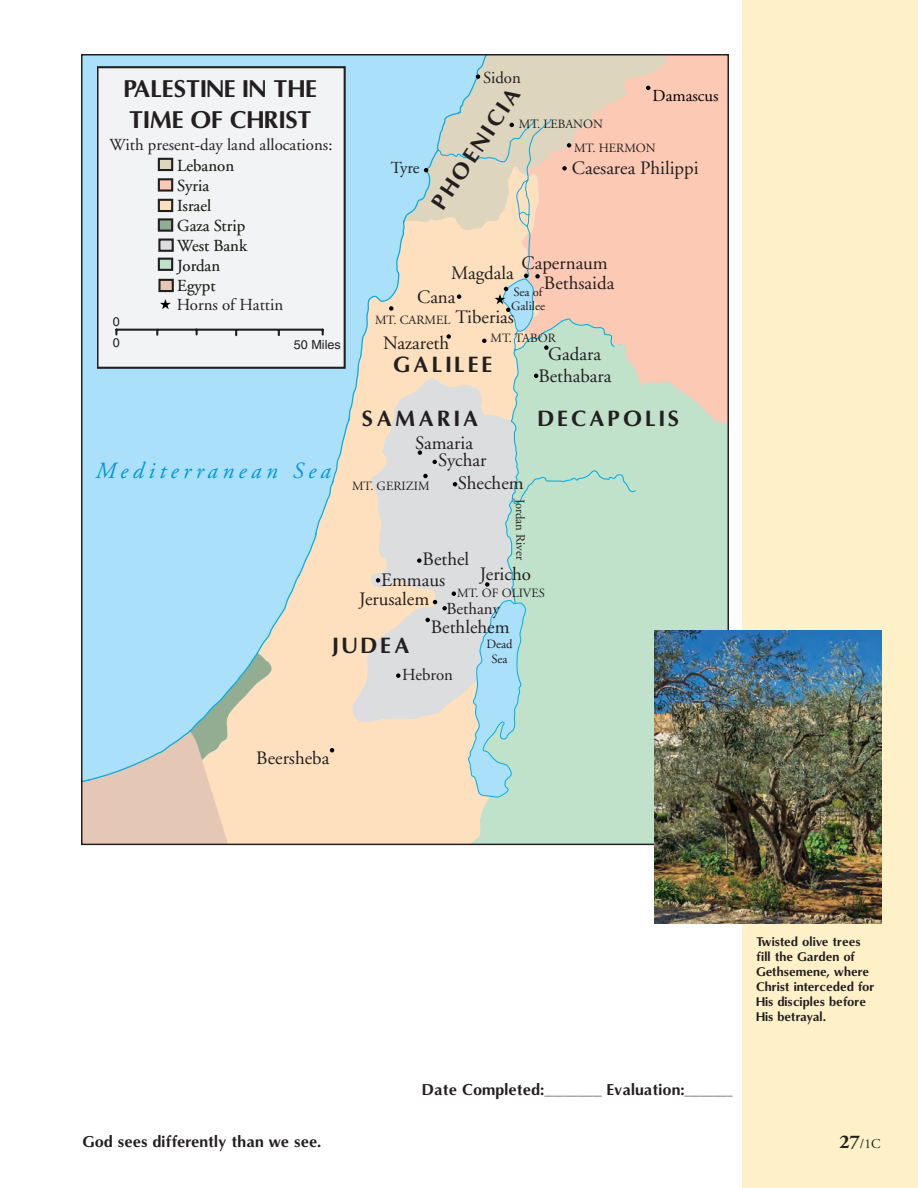
<style>
.page{position:relative;width:918px;height:1188px;background:#fff}
.page>*{position:absolute;margin:0;border:0;box-sizing:border-box;transform-origin:0 0}
.t1{font:700 23.1px/30.5px "Omni";color:#231f20}
.t2{font:italic 23.1px "Adobe Garamond";letter-spacing:.2em;color:#0095d9}
.t3{font:700 21px "Omni";letter-spacing:.15em;color:#231f20}
.t4{font:18.9px/21.8px "Adobe Garamond";color:#231f20;text-align:center}
.t5{font:16.8px/20.1px "Adobe Garamond";color:#231f20}
.t6{font:16.8px "Adobe Garamond";color:#000}
.Body_Text{font:700 15px "Omni";color:#231f20}
.t7{font:13.5px "Adobe Garamond";color:#231f20}
.t8{font:12.6px/14.7px "Adobe Garamond";color:#231f20;text-align:center}
.t9{font:12.6px/20.2px "Helvetica";color:#231f20}
.Captions{font:700 12px/15px "Omni";color:#231f20}
.s1{font-family:"Adobe Garamond Pro";font-weight:700;font-size:19.5px}
</style>
<div class="page">
<div style="left:742px;top:0;width:176px;height:1188px;background:#fef1c8"></div>
<div style="left:539px;top:440px;width:187px;height:402px;background:#c0e2ca"></div>
<svg style="left:636px;top:231px;width:90px;height:209px;fill:#fcc9b4"></svg>
<svg style="left:492px;top:231px;width:144px;height:374px"></svg>
<svg style="left:492px;top:600px;width:35px;height:198px"></svg>
<svg style="left:84px;top:57px;width:408px;height:785px"></svg>
<svg style="left:457px;top:294px;width:4px;height:5px"></svg>
<svg style="left:544px;top:345px;width:5px;height:5px"></svg>
<svg style="left:482px;top:339px;width:5px;height:4px"></svg>
<svg style="left:432px;top:460px;width:5px;height:4px"></svg>
<svg style="left:417px;top:558px;width:5px;height:5px"></svg>
<svg style="left:534px;top:374px;width:4px;height:4px"></svg>
<svg style="left:453px;top:482px;width:4px;height:5px"></svg>
<svg style="left:418px;top:450px;width:4px;height:5px"></svg>
<svg style="left:389px;top:306px;width:5px;height:5px"></svg>
<svg style="left:423px;top:470px;width:8px;height:10px"></svg>
<svg style="left:425px;top:618px;width:5px;height:4px"></svg>
<svg style="left:376px;top:578px;width:4px;height:5px"></svg>
<svg style="left:396px;top:673px;width:5px;height:5px"></svg>
<svg style="left:485px;top:582px;width:4px;height:5px"></svg>
<svg style="left:446px;top:334px;width:5px;height:5px"></svg>
<svg style="left:433px;top:591px;width:23px;height:19px"></svg>
<svg style="left:495px;top:274px;width:45px;height:58px"></svg>
<svg style="left:84px;top:653px;width:277px;height:189px"></svg>
<div style="left:96px;top:66px;width:250px;height:303px;background:#f2f3f4"></div>
<svg style="left:404px;top:57px;width:322px;height:174px"></svg>
<hr style="left:116px;top:329px;width:207px;height:2px;background:#231f20">
<svg style="left:160px;top:299px;width:11px;height:10px"></svg>
<div style="left:158px;top:178px;width:15px;height:14px;background:#fcc9b4;border:2px solid #231f20"></div>
<div style="left:158px;top:239px;width:16px;height:13px;background:#dcdddf;border:2px solid #231f20"></div>
<div style="left:158px;top:218px;width:15px;height:14px;background:#93ad92;border:2px solid #231f20"></div>
<div style="left:158px;top:279px;width:16px;height:13px;background:#e4c7b5;border:2px solid #231f20"></div>
<div style="left:158px;top:158px;width:15px;height:13px;background:#ded5be;border:2px solid #231f20"></div>
<div style="left:158px;top:258px;width:15px;height:13px;background:#c0e2ca;border:2px solid #231f20"></div>
<div style="left:158px;top:199px;width:15px;height:13px;background:#fee0bf;border:2px solid #231f20"></div>
<svg style="left:96px;top:66px;width:3px;height:302px"></svg>
<div style="left:82px;top:65px;width:14px;height:305px;background:#aae0f9"></div>
<img style="left:654px;top:630px;width:228px;height:293px">
<p class="t1" style="left:124px;top:74px;width:195px">PALESTINE IN THE<br>TIME OF CHRIST</p>
<p class="t5" style="left:177px;top:135px;width:157px;text-indent:-68px">With present-day land allocations:<br>Lebanon<br>Syria<br>Israel<br>Gaza Strip<br>West Bank<br>Jordan<br>Egypt</p>
<p class="t9" style="left:113px;top:312px;width:9px">0<br>0</p>
<p class="t5" style="left:177px;top:295px;width:108px">Horns of Hattin</p>
<p class="t9" style="left:294px;top:334px;width:48px">50 Miles</p>
<p class="t2" style="left:96px;top:458px;width:237px">Mediterranean Sea</p>
<p class="t5" style="left:391px;top:158px;width:30px">Tyre</p>
<p class="t5" style="left:483px;top:68px;width:39px">Sidon</p>
<p class="t3" style="left:425px;top:199px;width:143px;rotate:-56deg">PHOENICIA</p>
<p class="t6" style="left:653px;top:86px;width:68px">Damascus</p>
<p class="t8" style="left:519px;top:117px;width:86px">MT. LEBANON</p>
<p class="t8" style="left:574px;top:141px;width:83px">MT. HERMON</p>
<p class="t4" style="left:572px;top:158px;width:128px">Caesarea Philippi</p>
<p class="t4" style="left:522px;top:252px;width:88px">Capernaum</p>
<p class="t4" style="left:451px;top:263px;width:64px">Magdala</p>
<p class="t4" style="left:544px;top:272px;width:72px">Bethsaida</p>
<p class="t8" style="left:511px;top:285px;width:35px;text-align:left">Sea of<br>Galilee</p>
<p class="t4" style="left:417px;top:287px;width:40px">Cana</p>
<p class="t4" style="left:456px;top:306px;width:60px">Tiberias</p>
<p class="t8" style="left:375px;top:313px;width:77px">MT. CARMEL</p>
<p class="t8" style="left:491px;top:331px;width:67px">MT. TABOR</p>
<p class="t4" style="left:383px;top:332px;width:67px">Nazareth</p>
<p class="t4" style="left:538px;top:344px;width:75px">Gadara<br>Bethabara</p>
<p class="t3" style="left:393px;top:351px;width:101px">GALILEE</p>
<p class="t3" style="left:362px;top:405px;width:118px">SAMARIA</p>
<p class="t3" style="left:538px;top:405px;width:143px">DECAPOLIS</p>
<p class="t4" style="left:438px;top:435px;width:50px;line-height:16.8px;text-align:left;text-indent:-23px">Samaria<br>Sychar</p>
<p class="t4" style="left:458px;top:472px;width:67px">Shechem</p>
<p class="t8" style="left:352px;top:479px;width:79px">MT. GERIZIM</p>
<p class="t8" style="left:527px;top:499px;width:63px;rotate:90deg">Jordan River</p>
<p class="t4" style="left:423px;top:549px;width:48px">Bethel</p>
<p class="t4" style="left:480px;top:563px;width:53px">Jericho</p>
<p class="t4" style="left:381px;top:570px;width:66px">Emmaus</p>
<p class="t8" style="left:457px;top:586px;width:89px">MT. OF OLIVES</p>
<p class="t4" style="left:359px;top:589px;width:72px">Jerusalem</p>
<p class="t5" style="left:446px;top:599px;width:55px">Bethany</p>
<p class="t4" style="left:431px;top:617px;width:80px">Bethlehem</p>
<p class="t5" style="left:402px;top:665px;width:52px">Hebron</p>
<p class="t3" style="left:333px;top:632px;width:79px">JUDEA</p>
<p class="t8" style="left:486px;top:637px;width:28px">Dead<br>Sea</p>
<p class="t4" style="left:256px;top:747px;width:75px">Beersheba</p>
<p class="Body_Text" style="left:422px;top:1080px;width:312px">Date Completed:____________ Evaluation:__________</p>
<p class="Captions" style="left:756px;top:934px;width:120px">Twisted olive trees fill the Garden of<br>Gethsemene, where<br>Christ interceded for<br>His disciples before<br>His betrayal.</p>
<p class="Body_Text" style="left:82px;top:1132px;width:240px">God sees differently than we see.</p>
<p class="t7" style="left:840px;top:1137px;width:42px"><span class="s1">27</span>/1C</p>
</div>
